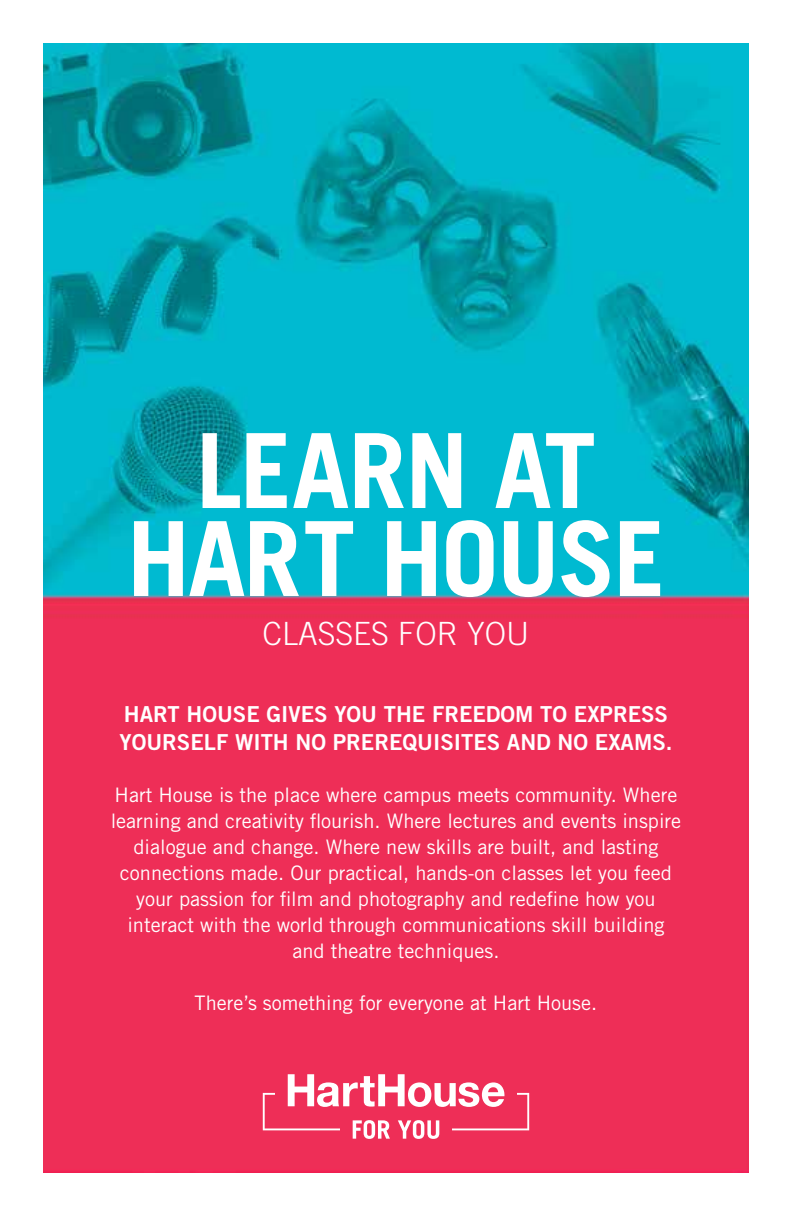
<style>
.page{position:relative;width:792px;height:1224px;background:#fff}
.page>*{position:absolute;margin:0;border:0;box-sizing:border-box;transform-origin:0 0}
.t1{font:700 103.6px/88px "Trade Gothic LT Std";letter-spacing:-.02em;color:#fff;text-align:center}
.t2{font:300 32px "Trade Gothic LT Std";color:#fff}
.t3{font:22px/28px "Trade Gothic LT Std Bd 2";color:#fff}
.t4{font:20px/26px "Trade Gothic LT Std";color:#fff;text-align:center}
</style>
<div class="page">
<img style="left:43px;top:43px;width:706px;height:1129px">
<svg style="left:263px;top:1074px;width:266px;height:65px"></svg>
<h1 class="t1" style="left:127px;top:426px;width:540px">LEARN AT<br>HART HOUSE</h1>
<h2 class="t2" style="left:263px;top:615px;width:268px">CLASSES FOR YOU</h2>
<p class="t3" style="left:120px;top:700px;width:554px">HART HOUSE GIVES YOU THE FREEDOM TO EXPRESS<br>YOURSELF WITH NO PREREQUISITES AND NO EXAMS.</p>
<p class="t4" style="left:111px;top:782px;width:572px">Hart House is the place where campus meets community. Where learning and creativity flourish. Where lectures and events inspire dialogue and change. Where new skills are built, and lasting connections made. Our practical, hands-on classes let you feed your passion for film and photography and redefine how you interact with the world through communications skill building and theatre techniques.</p>
<p class="t4" style="left:195px;top:990px;width:404px">There’s something for everyone at Hart House.</p>
</div>
